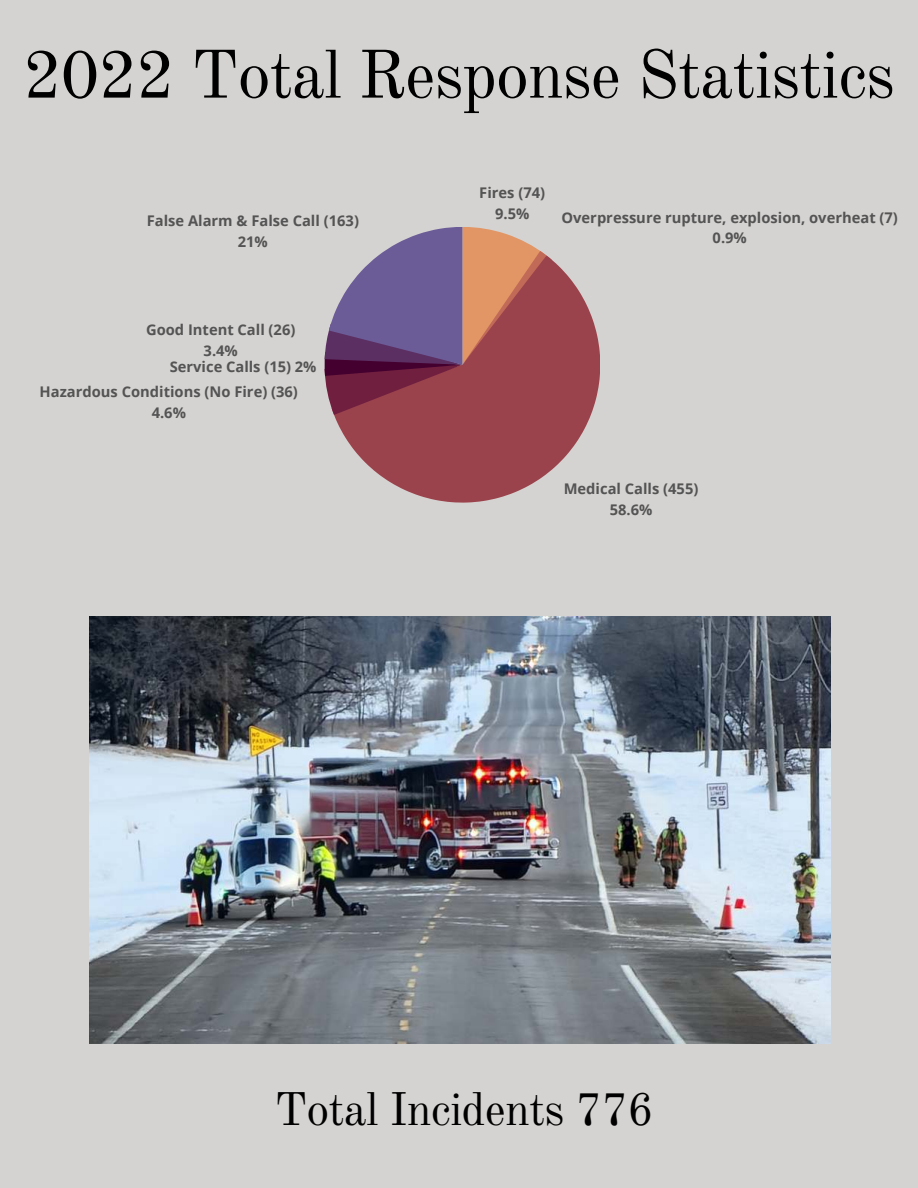
<style>
.page{position:relative;width:918px;height:1188px;background:#d5d3d1}
.page>*{position:absolute;margin:0;border:0;box-sizing:border-box;transform-origin:0 0}
.t1{font:67.2px "Old Standard";letter-spacing:-.02em;color:#000}
.t2{font:46.2px "Old Standard";letter-spacing:-.02em;color:#000}
.t3{font:700 14.7px/20.5px "Open Sans";color:#545454;text-align:center}
</style>
<div class="page">
<svg style="left:334px;top:260px;width:266px;height:243px;fill:#9b434c"></svg>
<svg style="left:325px;top:227px;width:227px;height:188px;background:#956275"></svg>
<img style="left:89px;top:617px;width:741px;height:426px">
<h1 class="t1" style="left:23px;top:34px;width:874px">2022 Total Response Statistics</h1>
<p class="t3" style="left:147px;top:210px;width:214px">False Alarm &amp; False Call (163)<br>21%</p>
<p class="t3" style="left:146px;top:319px;width:151px">Good Intent Call (26)<br>3.4%</p>
<p class="t3" style="left:170px;top:356px;width:148px">Service Calls (15) 2%</p>
<p class="t3" style="left:40px;top:381px;width:260px">Hazardous Conditions (No Fire) (36)<br>4.6%</p>
<p class="t3" style="left:479px;top:182px;width:67px">Fires (74)<br>9.5%</p>
<p class="t3" style="left:562px;top:207px;width:338px">Overpressure rupture, explosion, overheat (7)<br>0.9%</p>
<p class="t3" style="left:564px;top:479px;width:136px">Medical Calls (455)<br>58.6%</p>
<h2 class="t2" style="left:275px;top:1081px;width:381px">Total Incidents 776</h2>
</div>
